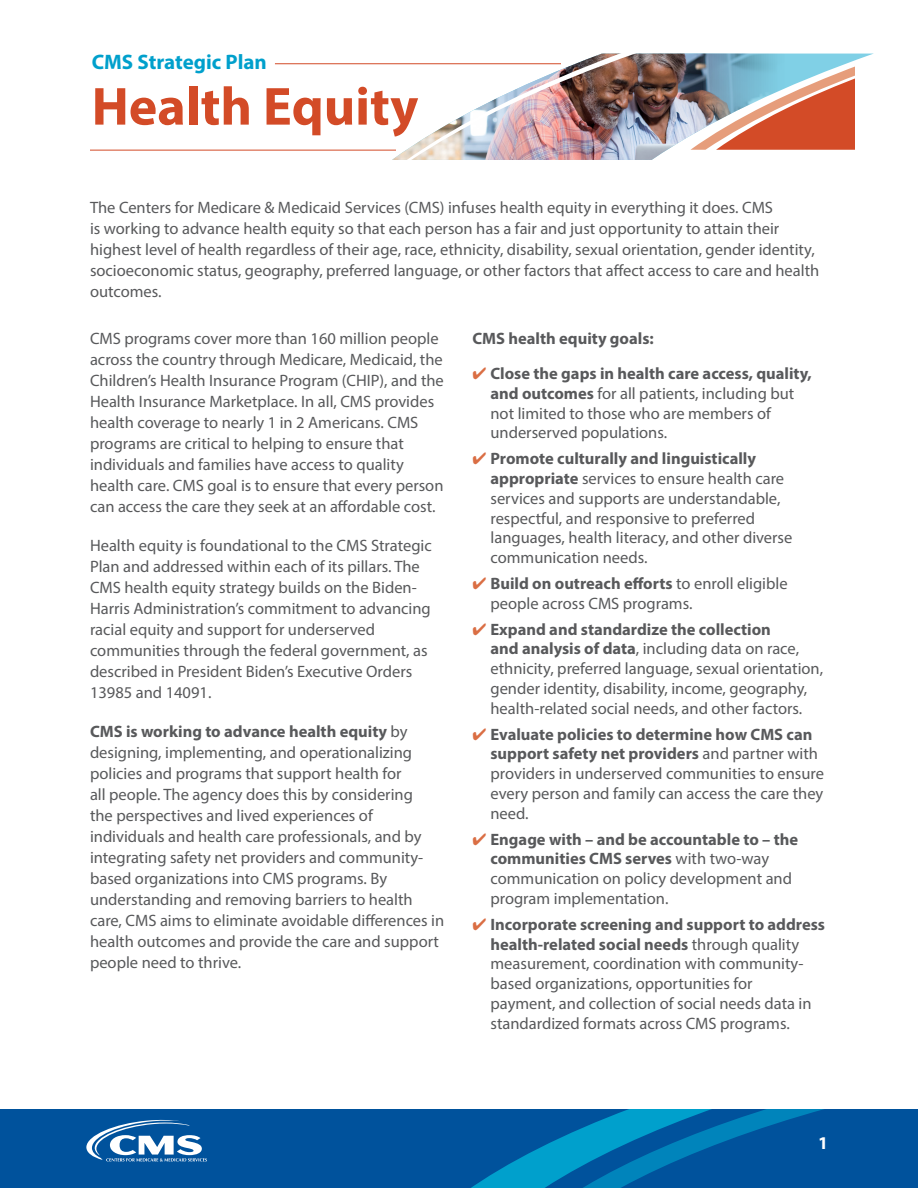
<style>
.page{position:relative;width:918px;height:1188px;background:#fff}
.page>*{position:absolute;margin:0;border:0;box-sizing:border-box;transform-origin:0 0}
.t1{font:700 54px "Myriad Pro";color:#d34b27}
.t2{font:700 21px "Myriad Pro";color:#00a0cc}
.t3{font:700 18px "Myriad Pro";color:#fff}
.t4{font:16.5px/21px "Myriad Pro";color:#58595b}
.t5{font:700 16.5px "Myriad Pro";color:#58595b}
.s1{font-weight:700}
.s2{color:#da6e44}
</style>
<div class="page">
<div style="left:0;top:1109px;width:918px;height:79px;background:#00529c"></div>
<svg style="left:86px;top:1120px;width:121px;height:42px"></svg>
<svg style="left:471px;top:1109px;width:353px;height:79px"></svg>
<hr style="left:90px;top:150px;width:306px;height:1px;background:#d34b27">
<hr style="left:275px;top:63px;width:286px;height:1px;background:#d34b27">
<svg style="left:784px;top:54px;width:88px;height:10px"></svg>
<img style="left:392px;top:54px;width:392px;height:106px">
<svg style="left:690px;top:64px;width:165px;height:86px;background:#bb8f84"></svg>
<img style="left:404px;top:53px;width:234px;height:107px">
<div style="left:855px;top:63px;width:31px;height:94px;background:#fff"></div>
<p class="t2" style="left:92px;top:49px;width:177px">CMS Strategic Plan</p>
<h1 class="t1" style="left:92px;top:71px;width:328px">Health Equity</h1>
<p class="t4" style="left:90px;top:196px;width:731px">The Centers for Medicare &amp; Medicaid Services (CMS) infuses health equity in everything it does. CMS<br>is working to advance health equity so that each person has a fair and just opportunity to attain their highest level of health regardless of their age, race, ethnicity, disability, sexual orientation, gender identity, socioeconomic status, geography, preferred language, or other factors that affect access to care and health outcomes.</p>
<p class="t4" style="left:90px;top:328px;width:355px">CMS programs cover more than 160 million people across the country through Medicare, Medicaid, the Children’s Health Insurance Program (CHIP), and the Health Insurance Marketplace. In all, CMS provides health coverage to nearly 1 in 2 Americans. CMS programs are critical to helping to ensure that individuals and families have access to quality health care. CMS goal is to ensure that every person can access the care they seek at an affordable cost.</p>
<p class="t4" style="left:90px;top:535px;width:343px">Health equity is foundational to the CMS Strategic Plan and addressed within each of its pillars. The CMS health equity strategy builds on the Biden-Harris Administration’s commitment to advancing racial equity and support for underserved communities through the federal government, as described in President Biden’s Executive Orders 13985 and 14091.</p>
<p class="t4" style="left:90px;top:721px;width:356px"><span class="s1">CMS is working to advance health equity</span> by designing, implementing, and operationalizing policies and programs that support health for<br>all people. The agency does this by considering<br>the perspectives and lived experiences of individuals and health care professionals, and by integrating safety net providers and community&shy;based organizations into CMS programs. By understanding and removing barriers to health care, CMS aims to eliminate avoidable differences in health outcomes and provide the care and support people need to thrive.</p>
<p class="t5" style="left:472px;top:328px;width:183px">CMS health equity goals:</p>
<p class="t4" style="left:491px;top:363px;width:323px;line-height:19.8px;text-indent:-18px"><span class="s2">✔</span> <span class="s1">Close the gaps in health care access, quality, and outcomes</span> for all patients, including but not limited to those who are members of underserved populations.</p>
<p class="t4" style="left:491px;top:448px;width:303px;line-height:19.8px;text-indent:-18px"><span class="s2">✔</span> <span class="s1">Promote culturally and linguistically appropriate</span> services to ensure health care services and supports are understandable, respectful, and responsive to preferred languages, health literacy, and other diverse communication needs.</p>
<p class="t4" style="left:491px;top:573px;width:299px;line-height:19.8px;text-indent:-18px"><span class="s2">✔</span> <span class="s1">Build on outreach efforts</span> to enroll eligible people across CMS programs.</p>
<p class="t4" style="left:491px;top:619px;width:334px;line-height:19.8px;text-indent:-18px"><span class="s2">✔</span> <span class="s1">Expand and standardize the collection<br>and analysis of data</span>, including data on race, ethnicity, preferred language, sexual orientation, gender identity, disability, income, geography, health-related social needs, and other factors.</p>
<p class="t4" style="left:491px;top:724px;width:335px;line-height:19.8px;text-indent:-18px"><span class="s2">✔</span> <span class="s1">Evaluate policies to determine how CMS can support safety net providers</span> and partner with providers in underserved communities to ensure every person and family can access the care they need.</p>
<p class="t4" style="left:491px;top:829px;width:309px;line-height:19.8px;text-indent:-18px"><span class="s2">✔</span> <span class="s1">Engage with – and be accountable to – the communities CMS serves</span> with two-way communication on policy development and program implementation.</p>
<p class="t4" style="left:491px;top:914px;width:336px;line-height:19.8px;text-indent:-18px"><span class="s2">✔</span> <span class="s1">Incorporate screening and support to address health-related social needs</span> through quality measurement, coordination with community&shy;based organizations, opportunities for<br>payment, and collection of social needs data in standardized formats across CMS programs.</p>
<p class="t3" style="left:818px;top:1131px;width:11px">1</p>
</div>
